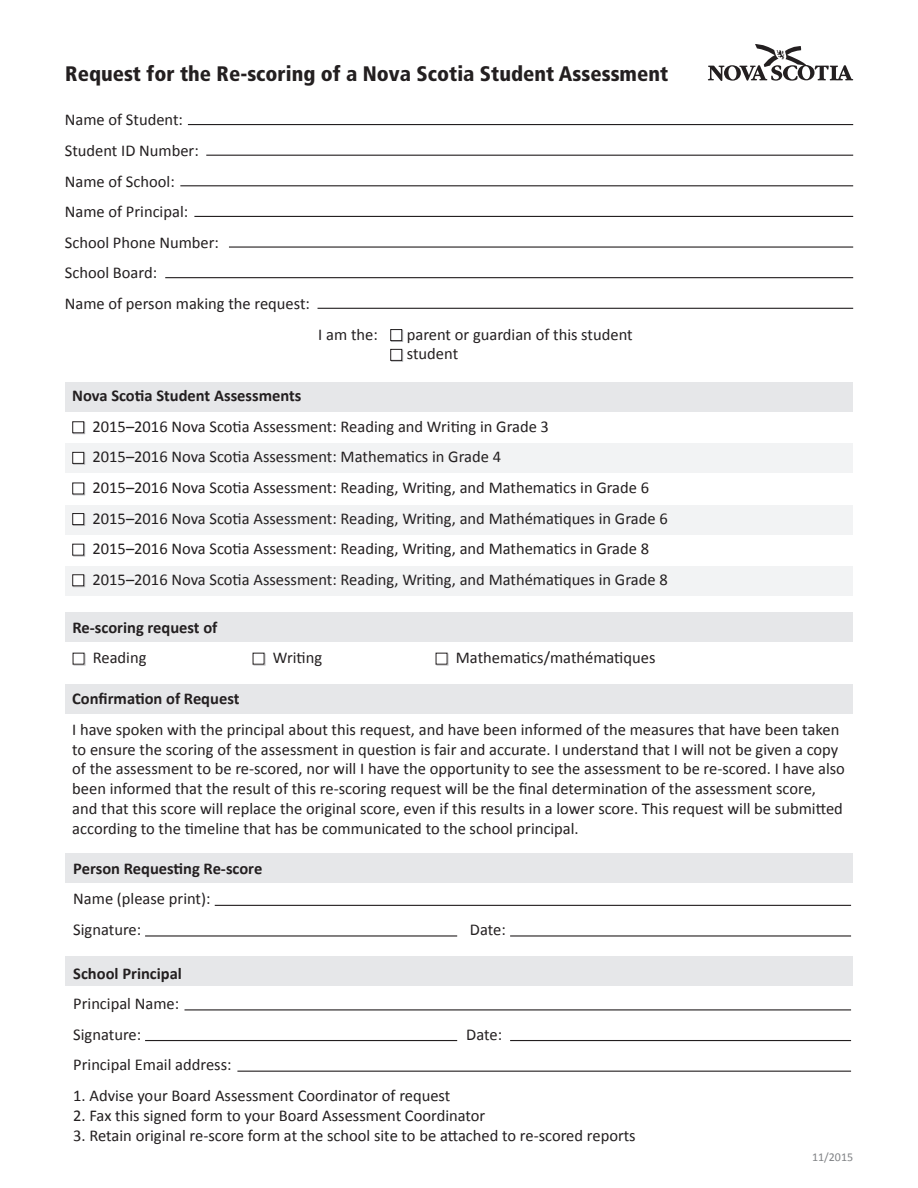
<style>
.page{position:relative;width:918px;height:1188px;background:#fff}
.page>*{position:absolute;margin:0;border:0;box-sizing:border-box;transform-origin:0 0}
.t1{font:900 condensed 21px "Frutiger LT";color:#231f20}
.Body_Text{font:16.5px/19.8px "Calibri";color:#231f20}
.Assessment_list{font:16.5px "Calibri";color:#231f20}
.Body_Text-2{font:700 16.5px "Calibri";color:#231f20}
.Body_Text-3{font:12px "Calibri";color:#808285}
</style>
<div class="page">
<div style="left:65px;top:382px;width:788px;height:30px;background:#e6e7e9"></div>
<div style="left:65px;top:853px;width:788px;height:30px;background:#e6e7e9"></div>
<div style="left:65px;top:956px;width:788px;height:30px;background:#e6e7e9"></div>
<hr style="left:188px;top:124px;width:665px;height:1px;background:#231f20">
<hr style="left:194px;top:216px;width:659px;height:1px;background:#231f20">
<hr style="left:180px;top:185px;width:673px;height:1px;background:#231f20">
<hr style="left:229px;top:246px;width:624px;height:2px;background:#231f20">
<hr style="left:206px;top:155px;width:647px;height:1px;background:#231f20">
<hr style="left:318px;top:308px;width:535px;height:1px;background:#231f20">
<hr style="left:165px;top:277px;width:688px;height:1px;background:#231f20">
<hr style="left:215px;top:905px;width:636px;height:1px;background:#231f20">
<hr style="left:145px;top:935px;width:312px;height:2px;background:#231f20">
<hr style="left:510px;top:935px;width:341px;height:2px;background:#231f20">
<hr style="left:185px;top:1009px;width:666px;height:1px;background:#231f20">
<hr style="left:510px;top:1040px;width:341px;height:1px;background:#231f20">
<hr style="left:237px;top:1071px;width:614px;height:1px;background:#231f20">
<hr style="left:145px;top:1040px;width:312px;height:1px;background:#231f20">
<div style="left:65px;top:444px;width:788px;height:29px;background:#f2f3f4"></div>
<div style="left:65px;top:505px;width:788px;height:30px;background:#f2f3f4"></div>
<div style="left:65px;top:566px;width:788px;height:30px;background:#f2f3f4"></div>
<svg style="left:391px;top:330px;width:12px;height:12px"></svg>
<div style="left:391px;top:330px;width:11px;height:11px;background:#fff"></div>
<div style="left:390px;top:329px;width:12px;height:12px;border:1px solid #231f20"></div>
<svg style="left:391px;top:350px;width:12px;height:12px"></svg>
<div style="left:391px;top:349px;width:11px;height:11px;background:#fff"></div>
<div style="left:390px;top:349px;width:12px;height:12px;border:1px solid #231f20"></div>
<div style="left:73px;top:422px;width:12px;height:12px;background:#969597"></div>
<div style="left:73px;top:422px;width:11px;height:11px;background:#fff"></div>
<div style="left:72px;top:421px;width:12px;height:12px;border:1px solid #231f20"></div>
<svg style="left:73px;top:453px;width:12px;height:12px"></svg>
<div style="left:73px;top:452px;width:11px;height:11px;background:#fff"></div>
<div style="left:72px;top:452px;width:12px;height:12px;border:1px solid #231f20"></div>
<svg style="left:73px;top:483px;width:12px;height:12px"></svg>
<div style="left:73px;top:483px;width:11px;height:11px;background:#fff"></div>
<div style="left:72px;top:483px;width:12px;height:11px;border:1px solid #231f20"></div>
<svg style="left:73px;top:514px;width:12px;height:12px"></svg>
<div style="left:73px;top:514px;width:11px;height:11px;background:#fff"></div>
<div style="left:72px;top:513px;width:12px;height:12px;border:1px solid #231f20"></div>
<svg style="left:73px;top:545px;width:12px;height:12px"></svg>
<div style="left:73px;top:544px;width:11px;height:11px;background:#fff"></div>
<div style="left:72px;top:544px;width:12px;height:12px;border:1px solid #231f20"></div>
<div style="left:73px;top:575px;width:12px;height:12px;background:#959596"></div>
<div style="left:73px;top:575px;width:11px;height:11px;background:#fff"></div>
<div style="left:72px;top:574px;width:12px;height:12px;border:1px solid #231f20"></div>
<svg style="left:708px;top:44px;width:145px;height:37px"></svg>
<div style="left:65px;top:612px;width:788px;height:30px;background:#e6e7e9"></div>
<div style="left:74px;top:654px;width:11px;height:12px;background:#686565"></div>
<div style="left:73px;top:653px;width:11px;height:11px;background:#fff"></div>
<div style="left:254px;top:654px;width:11px;height:12px;background:#686565"></div>
<div style="left:253px;top:653px;width:11px;height:11px;background:#fff"></div>
<div style="left:437px;top:654px;width:11px;height:12px;background:#686565"></div>
<div style="left:436px;top:653px;width:11px;height:11px;background:#fff"></div>
<div style="left:65px;top:684px;width:788px;height:30px;background:#e6e7e9"></div>
<p class="t1" style="left:65px;top:61px;width:604px">Request for the Re-scoring of a Nova Scotia Student Assessment</p>
<p class="Body_Text" style="left:65px;top:110px;width:120px">Name of Student:</p>
<p class="Body_Text" style="left:65px;top:141px;width:136px">Student ID Number:</p>
<p class="Body_Text" style="left:65px;top:171px;width:111px">Name of School:</p>
<p class="Body_Text" style="left:65px;top:202px;width:125px">Name of Principal:</p>
<p class="Body_Text" style="left:65px;top:232px;width:156px">School Phone Number:</p>
<p class="Body_Text" style="left:65px;top:263px;width:94px">School Board:</p>
<p class="Body_Text" style="left:65px;top:294px;width:247px">Name of person making the request:</p>
<p class="Body_Text" style="left:318px;top:324px;width:61px">I am the:</p>
<p class="Body_Text" style="left:407px;top:324px;width:227px">parent or guardian of this student student</p>
<p class="Body_Text-2" style="left:72px;top:385px;width:231px">Nova Scotia Student Assessments</p>
<p class="Assessment_list" style="left:93px;top:416px;width:458px">2015–2016 Nova Scotia Assessment: Reading and Writing in Grade 3</p>
<p class="Assessment_list" style="left:93px;top:446px;width:410px">2015–2016 Nova Scotia Assessment: Mathematics in Grade 4</p>
<p class="Assessment_list" style="left:93px;top:477px;width:558px">2015–2016 Nova Scotia Assessment: Reading, Writing, and Mathematics in Grade 6</p>
<p class="Assessment_list" style="left:93px;top:508px;width:577px">2015–2016 Nova Scotia Assessment: Reading, Writing, and Mathématiques in Grade 6</p>
<p class="Assessment_list" style="left:93px;top:538px;width:558px">2015–2016 Nova Scotia Assessment: Reading, Writing, and Mathematics in Grade 8</p>
<p class="Assessment_list" style="left:93px;top:569px;width:577px">2015–2016 Nova Scotia Assessment: Reading, Writing, and Mathématiques in Grade 8</p>
<p class="Body_Text-2" style="left:73px;top:617px;width:146px">Re-scoring request of</p>
<p class="Assessment_list" style="left:93px;top:647px;width:55px">Reading</p>
<p class="Assessment_list" style="left:273px;top:647px;width:51px">Writing</p>
<p class="Assessment_list" style="left:456px;top:647px;width:201px">Mathematics/mathématiques</p>
<p class="Body_Text-2" style="left:72px;top:688px;width:169px">Confirmation of Request</p>
<p class="Body_Text" style="left:72px;top:719px;width:774px">I have spoken with the principal about this request, and have been informed of the measures that have been taken to ensure the scoring of the assessment in question is fair and accurate. I understand that I will not be given a copy of the assessment to be re-scored, nor will I have the opportunity to see the assessment to be re-scored. I have also been informed that the result of this re-scoring request will be the final determination of the assessment score, and that this score will replace the original score, even if this results in a lower score. This request will be submitted according to the timeline that has be communicated to the school principal.</p>
<p class="Body_Text-2" style="left:73px;top:858px;width:191px">Person Requesting Re-score</p>
<p class="Body_Text" style="left:73px;top:889px;width:139px">Name (please print):</p>
<p class="Body_Text" style="left:73px;top:920px;width:69px">Signature:</p>
<p class="Body_Text" style="left:470px;top:920px;width:37px">Date:</p>
<p class="Body_Text-2" style="left:73px;top:963px;width:110px">School Principal</p>
<p class="Body_Text" style="left:73px;top:994px;width:107px">Principal Name:</p>
<p class="Body_Text" style="left:73px;top:1024px;width:69px">Signature:</p>
<p class="Body_Text" style="left:466px;top:1024px;width:37px">Date:</p>
<p class="Body_Text" style="left:73px;top:1055px;width:160px">Principal Email address:</p>
<p class="Body_Text" style="left:73px;top:1086px;width:379px">1. Advise your Board Assessment Coordinator of request</p>
<p class="Body_Text" style="left:73px;top:1105px;width:414px">2. Fax this signed form to your Board Assessment Coordinator</p>
<p class="Body_Text" style="left:73px;top:1125px;width:564px">3. Retain original re-score form at the school site to be attached to re-scored reports</p>
<p class="Body_Text-3" style="left:812px;top:1149px;width:43px">11/2015</p>
</div>
